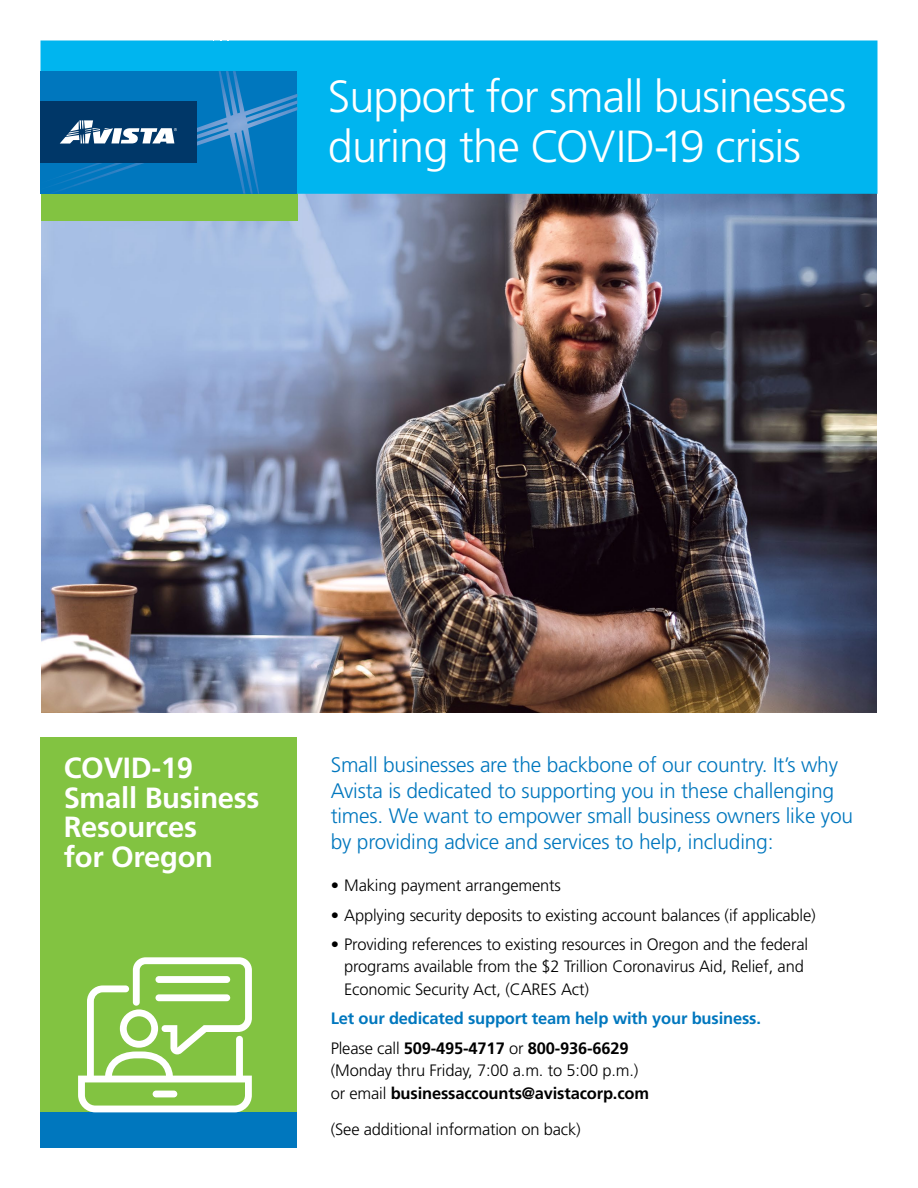
<style>
.page{position:relative;width:918px;height:1188px;background:#fff}
.page>*{position:absolute;margin:0;border:0;box-sizing:border-box;transform-origin:0 0}
.t1{font:300 45px/49.5px "Frutiger LT Std";letter-spacing:-.02em;color:#fff}
.t2{font:700 29.25px/29.4px "Frutiger LT Std";letter-spacing:-.01em;color:#fff}
.t3{font:300 21px/25.5px "Frutiger LT Std";letter-spacing:-.01em;color:#0077be}
.t4{font:300 16.5px/22.5px "Frutiger LT Std";letter-spacing:-.01em;color:#000}
.t5{font:700 16.5px/29.2px "Frutiger LT Std";letter-spacing:-.01em;color:#0077be}
.s1{font-weight:300;color:#000}
.s2{color:#000}
.s3{font-weight:700}
</style>
<div class="page">
<img style="left:41px;top:194px;width:836px;height:518px">
<div style="left:41px;top:177px;width:257px;height:44px;background:#82c341"></div>
<div style="left:41px;top:41px;width:836px;height:153px;background:#00b5ef"></div>
<img style="left:41px;top:71px;width:256px;height:123px">
<div style="left:41px;top:102px;width:156px;height:61px;background:#003768"></div>
<svg style="left:60px;top:120px;width:117px;height:24px"></svg>
<div style="left:40px;top:737px;width:257px;height:411px;background:#82c341"></div>
<div style="left:40px;top:1112px;width:257px;height:36px;background:#0077be"></div>
<svg style="left:78px;top:957px;width:174px;height:155px"></svg>
<h1 class="t1" style="left:328px;top:73px;width:520px">Support for small businesses during the COVID-19 crisis</h1>
<h2 class="t2" style="left:64px;top:754px;width:197px">COVID-19<br>Small Business<br>Resources<br>for Oregon</h2>
<p class="t3" style="left:331px;top:753px;width:524px">Small businesses are the backbone of our country. It’s why Avista is dedicated to supporting you in these challenging times. We want to empower small business owners like you by providing advice and services to help, including:</p>
<p class="t4" style="left:331px;top:875px;width:232px">• Making payment arrangements</p>
<p class="t4" style="left:331px;top:904px;width:487px">• Applying security deposits to existing account balances (if applicable)</p>
<p class="t4" style="left:344px;top:933px;width:465px;text-indent:-13px">• Providing references to existing resources in Oregon and the federal programs available from the $2 Trillion Coronavirus Aid, Relief, and<br>Economic Security Act, (CARES Act)</p>
<p class="t5" style="left:331px;top:1004px;width:432px">Let our dedicated support team help with your business.<br><span class="s1">Please call</span> <span class="s2">509-495-4717</span> <span class="s1">or</span> <span class="s2">800-936-6629</span></p>
<p class="t4" style="left:331px;top:1059px;width:320px">(Monday thru Friday, 7:00 a.m. to 5:00 p.m.) or email <span class="s3">businessaccounts@avistacorp.com</span></p>
<p class="t4" style="left:331px;top:1118px;width:252px">(See additional information on back)</p>
</div>
